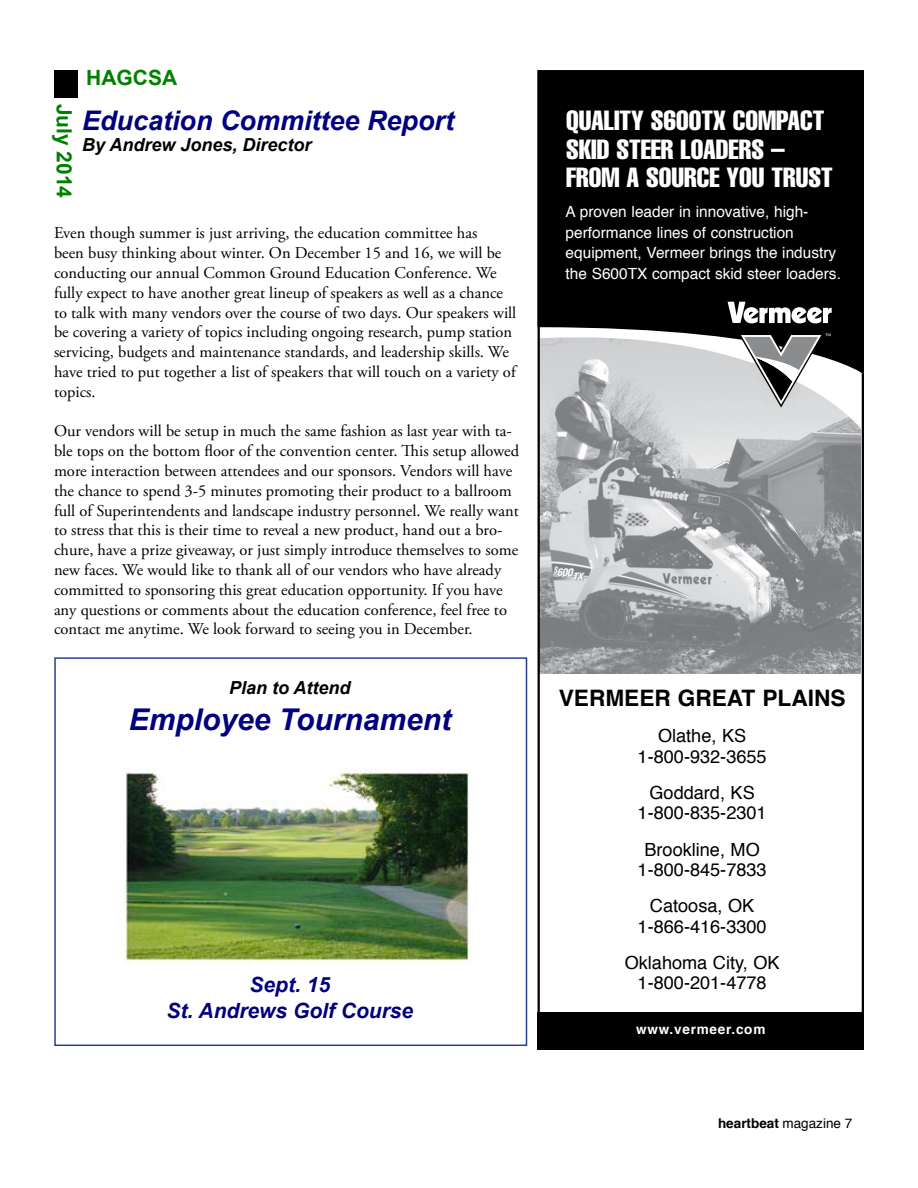
<style>
.page{position:relative;width:918px;height:1188px;background:#fff}
.page>*{position:absolute;margin:0;border:0;box-sizing:border-box;transform-origin:0 0}
.t1{font:italic 700 30px "Arial";color:#000080}
.t2{font:extra-condensed 27.3px/28.5px "Helvetica";color:#fff}
.t3{font:italic 700 27px "Arial";color:#000080}
.t4{font:700 22.65px "Helvetica";color:#000}
.t5{font:italic 700 21px/25.2px "Arial";color:#000080;text-align:center}
.t6{font:700 21px "Arial";color:#008000}
.t7{font:18.15px/20.4px "Helvetica";color:#000;text-align:center}
.t8{font:italic 700 18px "Arial";color:#000}
.t9{font:16.5px/19.8px "Adobe Garamond Pro";color:#000}
.t10{font:15.45px/20.4px "Helvetica";color:#fff}
.t11{font:700 13.65px "Helvetica";letter-spacing:.055em;color:#fff}
.t12{font:700 13.5px "Helvetica";color:#000}
.s1{font-weight:400}
</style>
<div class="page">
<div style="left:54px;top:70px;width:23px;height:28px;background:#000"></div>
<img style="left:541px;top:374px;width:320px;height:300px">
<svg style="left:541px;top:73px;width:320px;height:301px;background:#151515"></svg>
<div style="left:538px;top:1012px;width:326px;height:38px;background:#000"></div>
<svg style="left:728px;top:302px;width:104px;height:21px"></svg>
<svg style="left:738px;top:334px;width:93px;height:74px"></svg>
<div style="left:538px;top:70px;width:326px;height:980px;border:2px solid #000"></div>
<div style="left:54px;top:657px;width:473px;height:389px;border:2px solid #25408f"></div>
<img style="left:124px;top:768px;width:345px;height:196px">
<p class="t6" style="left:86px;top:64px;width:92px">HAGCSA</p>
<p class="t6" style="left:78px;top:104px;width:96px;rotate:90deg">July 2014</p>
<p class="t9" style="left:54px;top:224px;width:464px">Even though summer is just arriving, the education committee has<br>been busy thinking about winter. On December 15 and 16, we will be conducting our annual Common Ground Education Conference. We fully expect to have another great lineup of speakers as well as a chance to talk with many vendors over the course of two days. Our speakers will be covering a variety of topics including ongoing research, pump station servicing, budgets and maintenance standards, and leadership skills. We have tried to put together a list of speakers that will touch on a variety of topics.</p>
<p class="t9" style="left:54px;top:422px;width:467px">Our vendors will be setup in much the same fashion as last year with ta&shy;ble tops on the bottom floor of the convention center. This setup allowed more interaction between attendees and our sponsors. Vendors will have the chance to spend 3-5 minutes promoting their product to a ballroom full of Superintendents and landscape industry personnel. We really want to stress that this is their time to reveal a new product, hand out a bro&shy;chure, have a prize giveaway, or just simply introduce themselves to some new faces. We would like to thank all of our vendors who have already committed to sponsoring this great education opportunity. If you have any questions or comments about the education conference, feel free to contact me anytime. We look forward to seeing you in December.</p>
<h3 class="t3" style="left:82px;top:103px;width:374px">Education Committee Report</h3>
<p class="t8" style="left:82px;top:133px;width:231px">By Andrew Jones, Director</p>
<p class="t8" style="left:229px;top:676px;width:123px">Plan to Attend</p>
<h1 class="t1" style="left:129px;top:700px;width:324px">Employee Tournament</h1>
<p class="t5" style="left:167px;top:973px;width:248px">Sept. 15<br>St. Andrews Golf Course</p>
<h2 class="t2" style="left:566px;top:106px;width:268px">QUALITY S600TX COMPACT<br>SKID STEER LOADERS –<br>FROM A SOURCE YOU TRUST</h2>
<p class="t10" style="left:566px;top:203px;width:277px">A proven leader in innovative, high&shy;performance lines of construction equipment, Vermeer brings the industry the S600TX compact skid steer loaders.</p>
<h3 class="t4" style="left:559px;top:685px;width:288px">VERMEER GREAT PLAINS</h3>
<p class="t7" style="left:638px;top:727px;width:131px">Olathe, KS<br>1-800-932-3655</p>
<p class="t7" style="left:638px;top:784px;width:131px">Goddard, KS<br>1-800-835-2301</p>
<p class="t7" style="left:638px;top:841px;width:131px">Brookline, MO<br>1-800-845-7833</p>
<p class="t7" style="left:638px;top:897px;width:131px">Catoosa, OK<br>1-866-416-3300</p>
<p class="t7" style="left:625px;top:954px;width:156px">Oklahoma City, OK<br>1-800-201-4778</p>
<p class="t11" style="left:636px;top:1021px;width:131px">www.vermeer.com</p>
<p class="t12" style="left:718px;top:1112px;width:136px">heartbeat <span class="s1">magazine 7</span></p>
</div>
